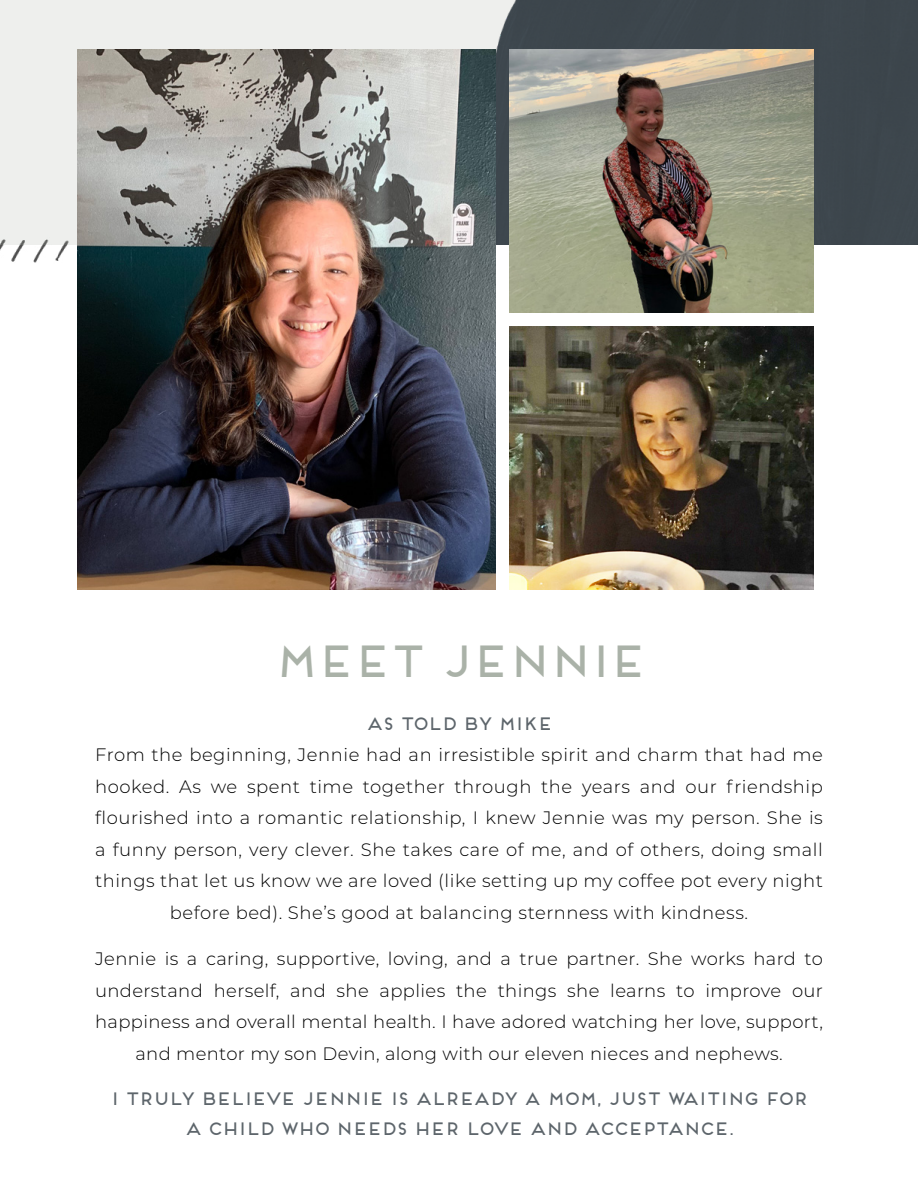
<style>
.page{position:relative;width:918px;height:1188px;background:#fff}
.page>*{position:absolute;margin:0;border:0;box-sizing:border-box;transform-origin:0 0}
.t1{font:45px "Frontage";letter-spacing:-.175em;color:#aab2a8}
.t2{font:300 18px/31.5px "Montserrat";letter-spacing:.02em;color:#000;text-align:center}
.t3{font:18px/30px "Frontage";letter-spacing:-.175em;color:#5d656b;text-align:center}
</style>
<div class="page">
<img style="left:0;top:245px;width:78px;height:49px">
<div style="left:0;top:0;width:918px;height:245px;background:#eeefed"></div>
<img style="left:456px;top:0;width:462px;height:245px">
<img style="left:78px;top:50px;width:417px;height:539px">
<img style="left:509px;top:50px;width:304px;height:262px">
<img style="left:509px;top:327px;width:304px;height:262px">
<h1 class="t1" style="left:270px;top:634px;width:380px">MEET JENNIE</h1>
<p class="t3" style="left:365px;top:708px;width:190px">AS TOLD BY MIKE</p>
<p class="t2" style="left:95px;top:738px;width:729px">From the beginning, Jennie had an irresistible spirit and charm that had me hooked. As we spent time together through the years and our friendship flourished into a romantic relationship, I knew Jennie was my person. She is a funny person, very clever. She takes care of me, and of others, doing small things that let us know we are loved (like setting up my coffee pot every night before bed). She’s good at balancing sternness with kindness.</p>
<p class="t2" style="left:95px;top:942px;width:729px">Jennie is a caring, supportive, loving, and a true partner. She works hard to understand herself, and she applies the things she learns to improve our happiness and overall mental health. I have adored watching her love, support, and mentor my son Devin, along with our eleven nieces and nephews.</p>
<p class="t3" style="left:109px;top:1083px;width:701px">I TRULY BELIEVE JENNIE IS ALREADY A MOM, JUST WAITING FOR<br>A CHILD WHO NEEDS HER LOVE AND ACCEPTANCE.</p>
</div>
